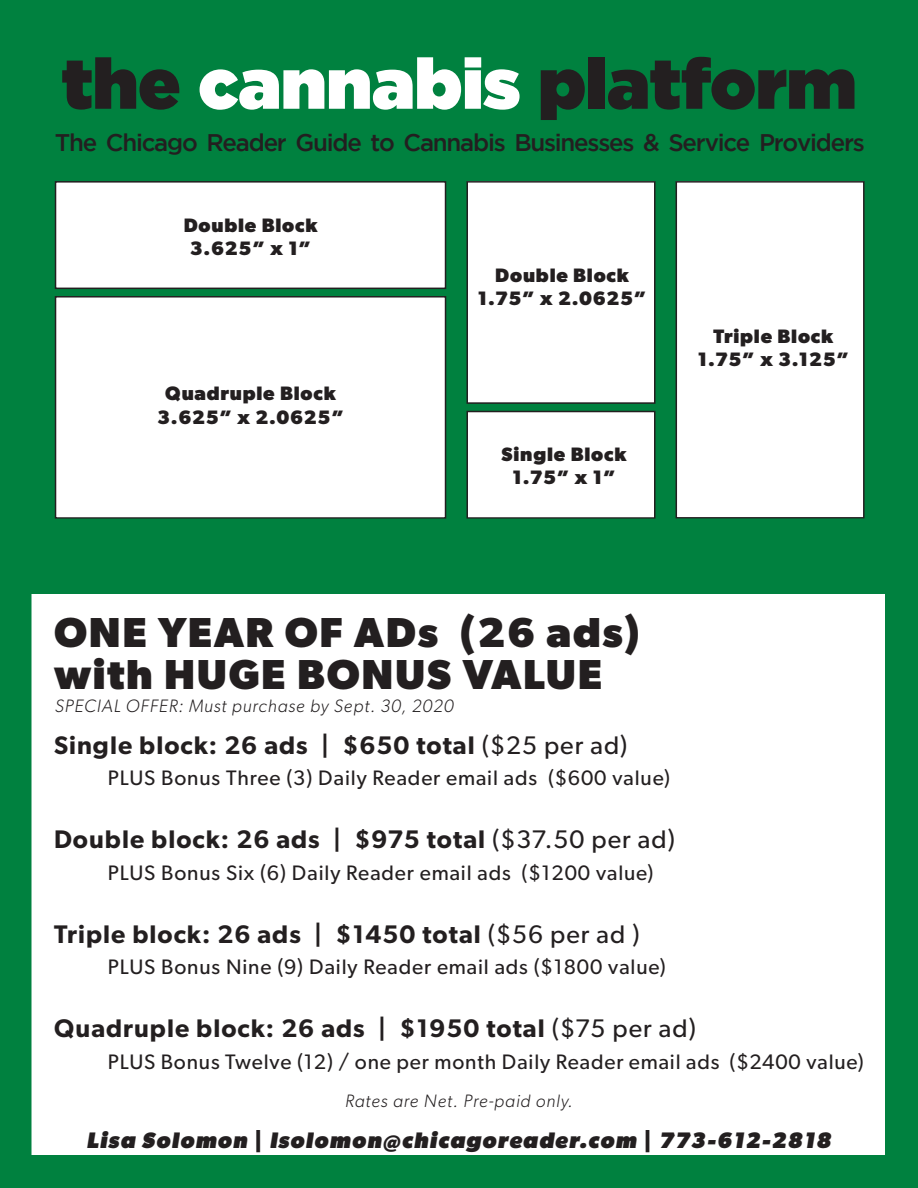
<style>
.page{position:relative;width:918px;height:1188px;background:#fff}
.page>*{position:absolute;margin:0;border:0;box-sizing:border-box;transform-origin:0 0}
.t1{font:900 70.5px "Gotham";color:#231f20}
.t2{font:700 42px "Gibson";letter-spacing:.04em;color:#231f20}
.t3{font:600 25.5px "Gibson";letter-spacing:.04em;color:#231f20}
.t4{font:500 24px "Gotham";letter-spacing:-.05em;color:#231f20}
.t5{font:italic 800 22.5px "Gibson";letter-spacing:.06em;color:#231f20}
.t6{font:21px "Gibson";letter-spacing:.04em;color:#231f20}
.t7{font:700 19.5px "Gibson";letter-spacing:.04em;color:#231f20}
.t8{font:italic 300 18px "Gibson";letter-spacing:.05em;color:#231f20}
.s1{color:#fff}
.s2{font-weight:400}
</style>
<div class="page">
<div style="left:0;top:0;width:918px;height:594px;background:#00813f"></div>
<div style="left:467px;top:412px;width:188px;height:106px;background:#fff"></div>
<div style="left:466px;top:411px;width:190px;height:108px;border:2px solid #231f20"></div>
<div style="left:467px;top:182px;width:188px;height:221px;background:#fff"></div>
<div style="left:466px;top:181px;width:190px;height:223px;border:2px solid #231f20"></div>
<div style="left:56px;top:297px;width:390px;height:221px;background:#fff"></div>
<div style="left:55px;top:296px;width:391px;height:223px;border:2px solid #231f20"></div>
<div style="left:56px;top:182px;width:390px;height:106px;background:#fff"></div>
<div style="left:55px;top:181px;width:391px;height:108px;border:2px solid #231f20"></div>
<div style="left:676px;top:182px;width:188px;height:336px;background:#fff"></div>
<div style="left:676px;top:181px;width:189px;height:338px;border:2px solid #231f20"></div>
<svg style="left:0;top:594px;width:918px;height:594px"></svg>
<p class="t1" style="left:61px;top:33px;width:797px">the <span class="s1">cannabis</span> platform</p>
<p class="t4" style="left:55px;top:129px;width:812px">The Chicago Reader Guide to Cannabis Businesses &amp; Service Providers</p>
<p class="t7" style="left:184px;top:214px;width:135px">Double Block</p>
<p class="t7" style="left:190px;top:237px;width:123px">3.625” x 1”</p>
<p class="t7" style="left:165px;top:382px;width:172px">Quadruple Block</p>
<p class="t7" style="left:157px;top:405px;width:189px">3.625” x 2.0625”</p>
<p class="t7" style="left:495px;top:264px;width:135px">Double Block</p>
<p class="t7" style="left:478px;top:287px;width:171px">1.75” x 2.0625”</p>
<p class="t7" style="left:502px;top:442px;width:126px">Single Block</p>
<p class="t7" style="left:512px;top:466px;width:105px">1.75” x 1”</p>
<p class="t2" style="left:54px;top:608px;width:587px">ONE YEAR OF ADs (26 ads)</p>
<p class="t2" style="left:54px;top:650px;width:550px">with HUGE BONUS VALUE</p>
<p class="t8" style="left:55px;top:695px;width:400px">SPECIAL OFFER: Must purchase by Sept. 30, 2020</p>
<p class="t7" style="left:714px;top:324px;width:121px">Triple Block</p>
<p class="t7" style="left:698px;top:348px;width:153px">1.75” x 3.125”</p>
<p class="t3" style="left:54px;top:730px;width:575px">Single block: 26 ads | $650 total <span class="s2">($25 per ad)</span></p>
<p class="t6" style="left:108px;top:765px;width:563px">PLUS Bonus Three (3) Daily Reader email ads ($600 value)</p>
<p class="t3" style="left:54px;top:824px;width:623px">Double block: 26 ads | $975 total <span class="s2">($37.50 per ad)</span></p>
<p class="t6" style="left:108px;top:860px;width:547px">PLUS Bonus Six (6) Daily Reader email ads ($1200 value)</p>
<p class="t3" style="left:54px;top:919px;width:587px">Triple block: 26 ads | $1450 total <span class="s2">($56 per ad )</span></p>
<p class="t6" style="left:108px;top:954px;width:559px">PLUS Bonus Nine (9) Daily Reader email ads ($1800 value)</p>
<p class="t3" style="left:54px;top:1013px;width:644px">Quadruple block: 26 ads | $1950 total <span class="s2">($75 per ad)</span></p>
<p class="t6" style="left:108px;top:1049px;width:757px">PLUS Bonus Twelve (12) / one per month Daily Reader email ads ($2400 value)</p>
<p class="t8" style="left:345px;top:1090px;width:229px">Rates are Net. Pre-paid only.</p>
<p class="t5" style="left:87px;top:1127px;width:746px">Lisa Solomon | lsolomon@chicagoreader.com | 773-612-2818</p>
</div>
